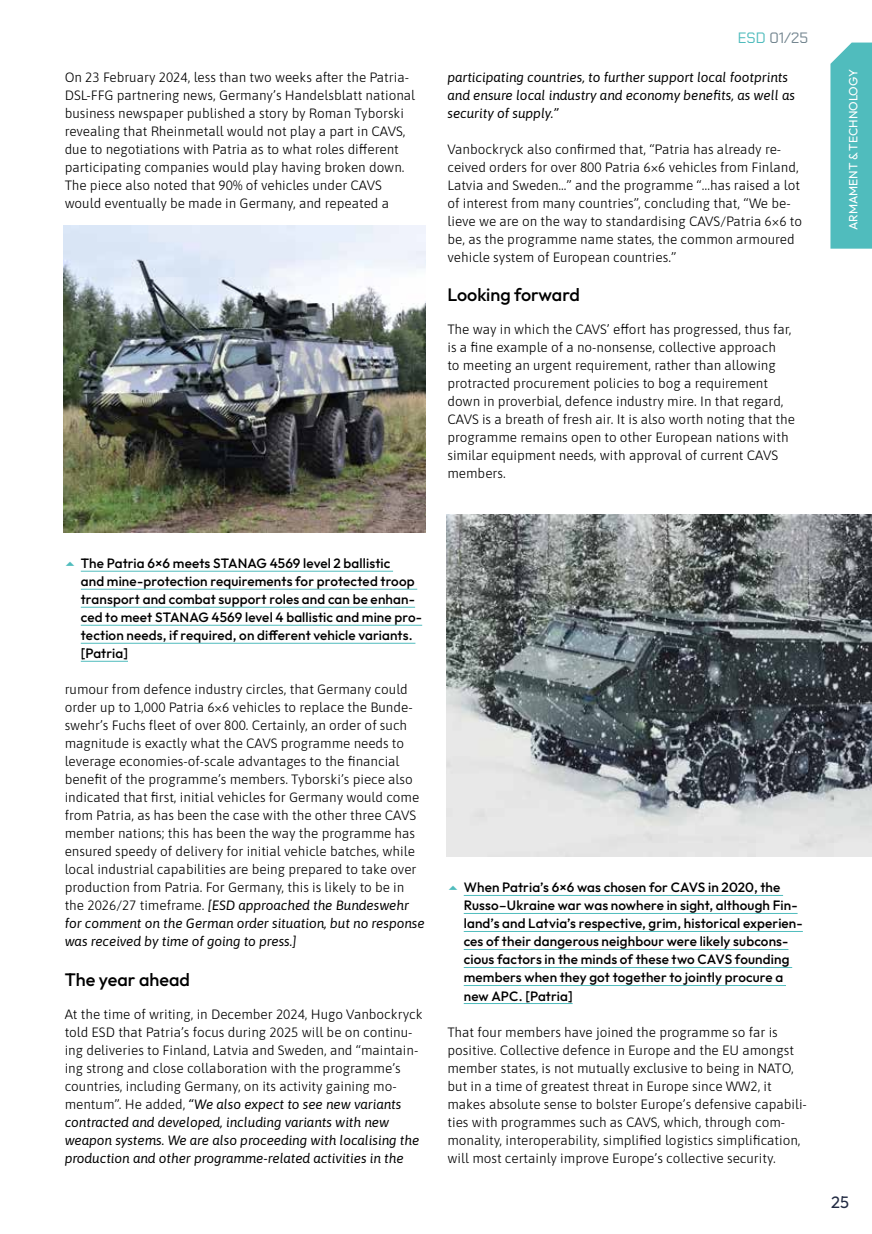
<style>
.page{position:relative;width:872px;height:1234px;background:#fff}
.page>*{position:absolute;margin:0;border:0;box-sizing:border-box;transform-origin:0 0}
.t1{font:500 18px "Outfit";color:#000}
.t2{font:16.5px "Outfit";color:#222b43}
.t3{font:15px "Chakra Petch";color:#748690}
.t4{font:300 13.5px/18px "Asap";color:#000}
.t5{font:500 13.5px/18px "Outfit";letter-spacing:.01em;color:#000}
.t6{font:italic 13.5px/18px "Asap";color:#000}
.t7{font:12px "Outfit";color:#fff}
.s1{color:#50bcbd}
.s2{font-weight:400;font-style:italic}
</style>
<div class="page">
<svg style="left:830px;top:43px;width:42px;height:205px;background:#58bfc0"></svg>
<img style="left:64px;top:226px;width:361px;height:306px">
<img style="left:446px;top:514px;width:426px;height:342px">
<hr style="left:81px;top:570px;width:312px;height:1px;background:#50bcbd">
<hr style="left:81px;top:588px;width:336px;height:1px;background:#50bcbd">
<hr style="left:81px;top:606px;width:334px;height:1px;background:#50bcbd">
<hr style="left:81px;top:624px;width:341px;height:1px;background:#50bcbd">
<hr style="left:81px;top:642px;width:334px;height:1px;background:#50bcbd">
<hr style="left:81px;top:660px;width:47px;height:1px;background:#50bcbd">
<hr style="left:464px;top:894px;width:319px;height:1px;background:#50bcbd">
<hr style="left:464px;top:912px;width:333px;height:1px;background:#50bcbd">
<hr style="left:464px;top:930px;width:339px;height:1px;background:#50bcbd">
<hr style="left:464px;top:948px;width:324px;height:1px;background:#50bcbd">
<hr style="left:464px;top:966px;width:328px;height:1px;background:#50bcbd">
<hr style="left:464px;top:984px;width:322px;height:1px;background:#50bcbd">
<hr style="left:464px;top:1002px;width:108px;height:1px;background:#50bcbd">
<p class="t4" style="left:65px;top:67px;width:352px">On 23 February 2024, less than two weeks after the Patria-DSL-FFG partnering news, Germany’s Handelsblatt national business newspaper published a story by Roman Tyborski revealing that Rheinmetall would not play a part in CAVS, due to negotiations with Patria as to what roles different participating companies would play having broken down.<br>The piece also noted that 90% of vehicles under CAVS would eventually be made in Germany, and repeated a</p>
<p class="t3" style="left:738px;top:29px;width:72px"><span class="s1">ESD</span> 01/25</p>
<p class="t6" style="left:447px;top:67px;width:349px">participating countries, to further support local footprints and ensure local industry and economy benefits, as well as security of supply.”</p>
<p class="t4" style="left:447px;top:139px;width:356px">Vanbockryck also confirmed that, “Patria has already re&shy;ceived orders for over 800 Patria 6×6 vehicles from Finland, Latvia and Sweden...” and the programme “…has raised a lot of interest from many countries”, concluding that, “We be&shy;lieve we are on the way to standardising CAVS/Patria 6×6 to be, as the programme name states, the common armoured vehicle system of European countries.”</p>
<p class="t1" style="left:447px;top:283px;width:134px">Looking forward</p>
<p class="t4" style="left:447px;top:319px;width:349px">The way in which the CAVS’ effort has progressed, thus far, is a fine example of a no-nonsense, collective approach<br>to meeting an urgent requirement, rather than allowing protracted procurement policies to bog a requirement down in proverbial, defence industry mire. In that regard, CAVS is a breath of fresh air. It is also worth noting that the programme remains open to other European nations with similar equipment needs, with approval of current CAVS members.</p>
<p class="t7" style="left:845px;top:230px;width:162px;rotate:-90deg">ARMAMENT &amp; TECHNOLOGY</p>
<p class="t5" style="left:81px;top:554px;width:343px">The Patria 6×6 meets STANAG 4569 level 2 ballistic<br>and mine-protection requirements for protected troop transport and combat support roles and can be enhan&shy;ced to meet STANAG 4569 level 4 ballistic and mine pro&shy;tection needs, if required, on different vehicle variants. [Patria]</p>
<p class="t4" style="left:65px;top:679px;width:362px">rumour from defence industry circles, that Germany could order up to 1,000 Patria 6×6 vehicles to replace the Bunde&shy;swehr’s Fuchs fleet of over 800. Certainly, an order of such magnitude is exactly what the CAVS programme needs to leverage economies-of-scale advantages to the financial benefit of the programme’s members. Tyborski’s piece also indicated that first, initial vehicles for Germany would come from Patria, as has been the case with the other three CAVS member nations; this has been the way the programme has ensured speedy of delivery for initial vehicle batches, while local industrial capabilities are being prepared to take over production from Patria. For Germany, this is likely to be in the 2026/27 timeframe. <span class="s2">[ESD approached the Bundeswehr for comment on the German order situation, but no response was received by time of going to press.]</span></p>
<p class="t1" style="left:65px;top:967px;width:127px">The year ahead</p>
<p class="t4" style="left:65px;top:1003px;width:359px">At the time of writing, in December 2024, Hugo Vanbockryck told ESD that Patria’s focus during 2025 will be on continu&shy;ing deliveries to Finland, Latvia and Sweden, and “maintain&shy;ing strong and close collaboration with the programme’s countries, including Germany, on its activity gaining mo&shy;mentum”. He added, <span class="s2">“We also expect to see new variants contracted and developed, including variants with new weapon systems. We are also proceeding with localising the production and other programme-related activities in the</span></p>
<p class="t5" style="left:464px;top:878px;width:340px">When Patria’s 6×6 was chosen for CAVS in 2020, the Russo–Ukraine war was nowhere in sight, although Fin&shy;land’s and Latvia’s respective, grim, historical experien&shy;ces of their dangerous neighbour were likely subcons&shy;cious factors in the minds of these two CAVS founding members when they got together to jointly procure a new APC. [Patria]</p>
<p class="t4" style="left:447px;top:1021px;width:361px">That four members have joined the programme so far is positive. Collective defence in Europe and the EU amongst member states, is not mutually exclusive to being in NATO, but in a time of greatest threat in Europe since WW2, it makes absolute sense to bolster Europe’s defensive capabili&shy;ties with programmes such as CAVS, which, through com&shy;monality, interoperability, simplified logistics simplification, will most certainly improve Europe’s collective security.</p>
<p class="t2" style="left:831px;top:1191px;width:19px">25</p>
</div>
